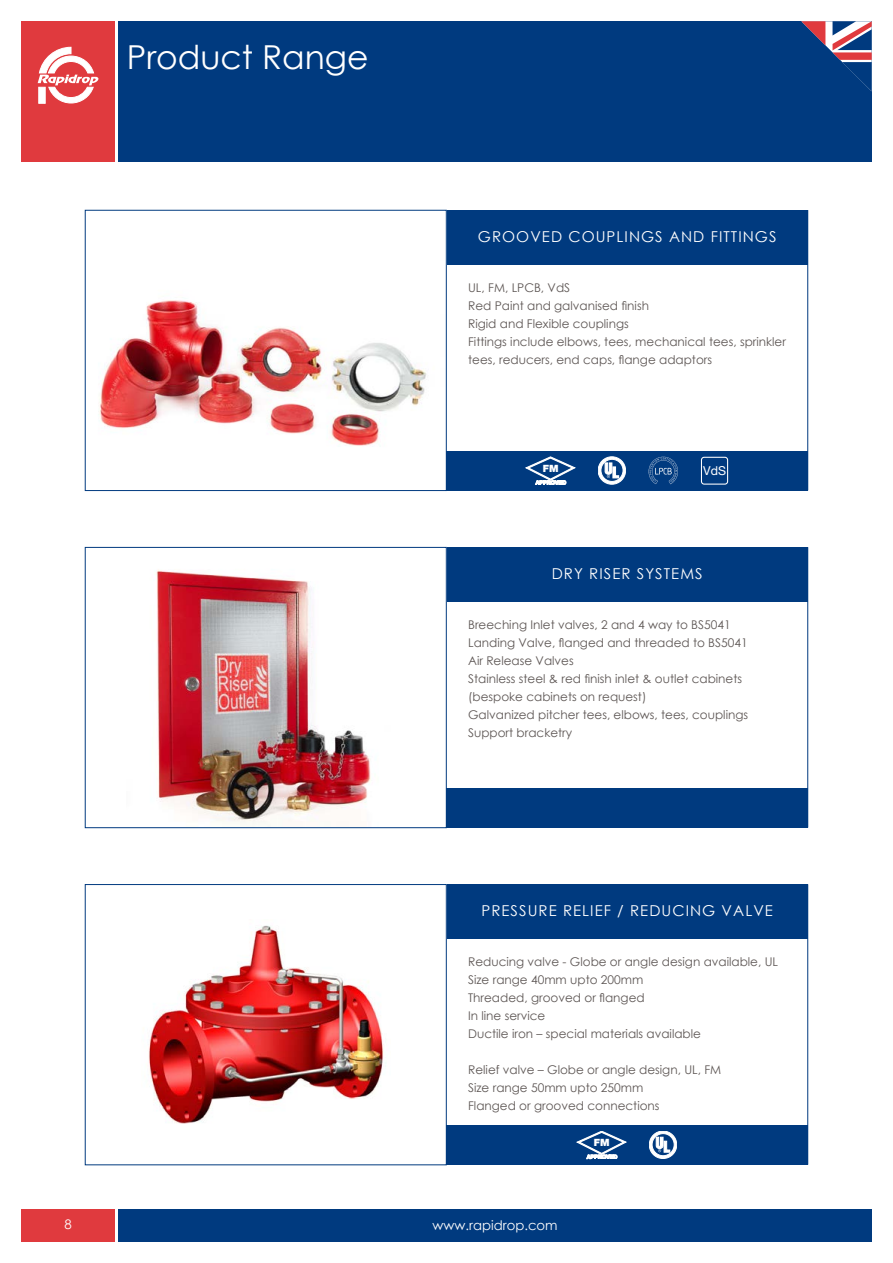
<style>
.page{position:relative;width:893px;height:1263px;background:#fff}
.page>*{position:absolute;margin:0;border:0;box-sizing:border-box;transform-origin:0 0}
.t1{font:33px "Century Gothic";color:#fff}
.t2{font:15px "Century Gothic";letter-spacing:.07em;color:#fff}
.t3{font:13.2px "Century Gothic";color:#fff}
.t4{font:12.3px "Helvetica Neue";color:#fff}
.t5{font:12px/18px "Century Gothic";color:#5d5654}
.t6{font:900 10.05px "Helvetica Neue";color:#fff}
</style>
<div class="page">
<div style="left:118px;top:21px;width:754px;height:141px;background:#003a7f"></div>
<div style="left:21px;top:21px;width:94px;height:141px;background:#e03a3e"></div>
<div style="left:446px;top:210px;width:362px;height:55px;background:#003a7f"></div>
<img style="left:98px;top:300px;width:329px;height:146px">
<div style="left:446px;top:451px;width:362px;height:39px;background:#003a7f"></div>
<svg style="left:526px;top:457px;width:49px;height:28px"></svg>
<svg style="left:649px;top:457px;width:29px;height:27px"></svg>
<svg style="left:598px;top:457px;width:28px;height:27px"></svg>
<div style="left:701px;top:457px;width:27px;height:28px;border:1px solid #fff;border-radius:3px"></div>
<hr style="left:807px;top:210px;width:1px;height:280px;background:#003a7f">
<div style="left:446px;top:547px;width:362px;height:55px;background:#003a7f"></div>
<img style="left:156px;top:569px;width:215px;height:257px">
<div style="left:85px;top:547px;width:361px;height:281px;border:1px solid #003a7f"></div>
<div style="left:446px;top:788px;width:362px;height:39px;background:#003a7f"></div>
<hr style="left:807px;top:547px;width:1px;height:280px;background:#003a7f">
<div style="left:446px;top:884px;width:362px;height:55px;background:#003a7f"></div>
<img style="left:149px;top:925px;width:237px;height:199px">
<div style="left:446px;top:1125px;width:362px;height:40px;background:#003a7f"></div>
<svg style="left:577px;top:1131px;width:49px;height:28px"></svg>
<svg style="left:649px;top:1131px;width:28px;height:27px"></svg>
<hr style="left:807px;top:884px;width:1px;height:281px;background:#003a7f">
<svg style="left:801px;top:21px;width:71px;height:70px"></svg>
<svg style="left:38px;top:47px;width:60px;height:57px"></svg>
<div style="left:21px;top:1209px;width:94px;height:33px;background:#e03a3e"></div>
<div style="left:118px;top:1209px;width:754px;height:33px;background:#003a7f"></div>
<h1 class="t1" style="left:127px;top:34px;width:243px">Product Range</h1>
<p class="t2" style="left:478px;top:226px;width:300px">GROOVED COUPLINGS AND FITTINGS</p>
<p class="t5" style="left:468px;top:278px;width:319px">UL, FM, LPCB, VdS<br>Red Paint and galvanised finish<br>Rigid and Flexible couplings<br>Fittings include elbows, tees, mechanical tees, sprinkler tees, reducers, end caps, flange adaptors</p>
<p class="t6" style="left:543px;top:462px;width:17px">FM</p>
<p class="t4" style="left:703px;top:462px;width:24px">VdS</p>
<p class="t2" style="left:552px;top:563px;width:152px">DRY RISER SYSTEMS</p>
<p class="t5" style="left:468px;top:616px;width:281px">Breeching Inlet valves, 2 and 4 way to BS5041<br>Landing Valve, flanged and threaded to BS5041<br>Air Release Valves<br>Stainless steel &amp; red finish inlet &amp; outlet cabinets (bespoke cabinets on request)<br>Galvanized pitcher tees, elbows, tees, couplings Support bracketry</p>
<p class="t2" style="left:481px;top:900px;width:293px">PRESSURE RELIEF / REDUCING VALVE</p>
<p class="t5" style="left:468px;top:953px;width:312px">Reducing valve - Globe or angle design available, UL Size range 40mm upto 200mm<br>Threaded, grooved or flanged<br>In line service<br>Ductile iron – special materials available</p>
<p class="t5" style="left:468px;top:1061px;width:255px">Relief valve – Globe or angle design, UL, FM<br>Size range 50mm upto 250mm<br>Flanged or grooved connections</p>
<p class="t6" style="left:594px;top:1137px;width:17px">FM</p>
<p class="t3" style="left:64px;top:1215px;width:9px">8</p>
<p class="t3" style="left:432px;top:1216px;width:127px">www.rapidrop.com</p>
</div>
